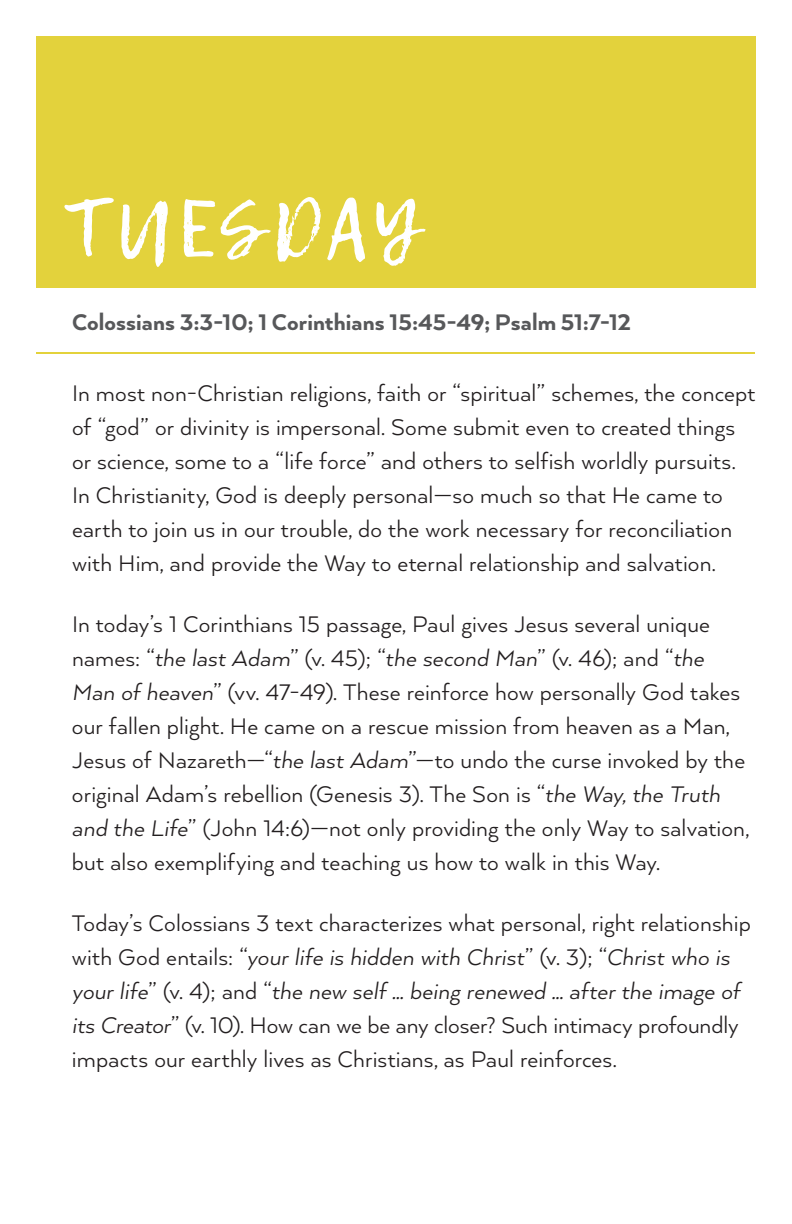
<style>
.page{position:relative;width:792px;height:1224px;background:#fff}
.page>*{position:absolute;margin:0;border:0;box-sizing:border-box;transform-origin:0 0}
.t1{font:80px "Lemon Tuesday";letter-spacing:.06em;color:#fff}
.t2{font:26px/34px "Arquitecta";letter-spacing:.005em;color:#231f20}
.t3{font:800 26px "Arquitecta";letter-spacing:.005em;color:#57585a}
.s1{font-style:italic}
</style>
<div class="page">
<div style="left:36px;top:36px;width:720px;height:252px;background:#e3d23c"></div>
<hr style="left:36px;top:352px;width:719px;height:2px;background:#e3d23b">
<h1 class="t1" style="left:66px;top:182px;width:355px">TUESDAY</h1>
<p class="t3" style="left:72px;top:306px;width:561px">Colossians 3:3-10; 1 Corinthians 15:45-49; Psalm 51:7-12</p>
<p class="t2" style="left:72px;top:375px;width:685px">In most non-Christian religions, faith or “spiritual” schemes, the concept of “god” or divinity is impersonal. Some submit even to created things or science, some to a “life force” and others to selfish worldly pursuits.<br>In Christianity, God is deeply personal—so much so that He came to earth to join us in our trouble, do the work necessary for reconciliation with Him, and provide the Way to eternal relationship and salvation.</p>
<p class="t2" style="left:72px;top:606px;width:679px">In today’s 1 Corinthians 15 passage, Paul gives Jesus several unique names: “<span class="s1">the last Adam</span>” (v. 45); “<span class="s1">the second Man</span>” (v. 46); and “<span class="s1">the Man of heaven</span>” (vv. 47-49). These reinforce how personally God takes our fallen plight. He came on a rescue mission from heaven as a Man, Jesus of Nazareth—“<span class="s1">the last Adam</span>”—to undo the curse invoked by the original Adam’s rebellion (Genesis 3). The Son is “<span class="s1">the Way, the Truth and the Life</span>” (John 14:6)—not only providing the only Way to salvation, but also exemplifying and teaching us how to walk in this Way.</p>
<p class="t2" style="left:72px;top:905px;width:680px">Today’s Colossians 3 text characterizes what personal, right relationship with God entails: “<span class="s1">your life is hidden with Christ</span>” (v. 3); “<span class="s1">Christ who is your life</span>” (v. 4); and “<span class="s1">the new self … being renewed … after the image of its Creator</span>” (v. 10). How can we be any closer? Such intimacy profoundly impacts our earthly lives as Christians, as Paul reinforces.</p>
</div>
